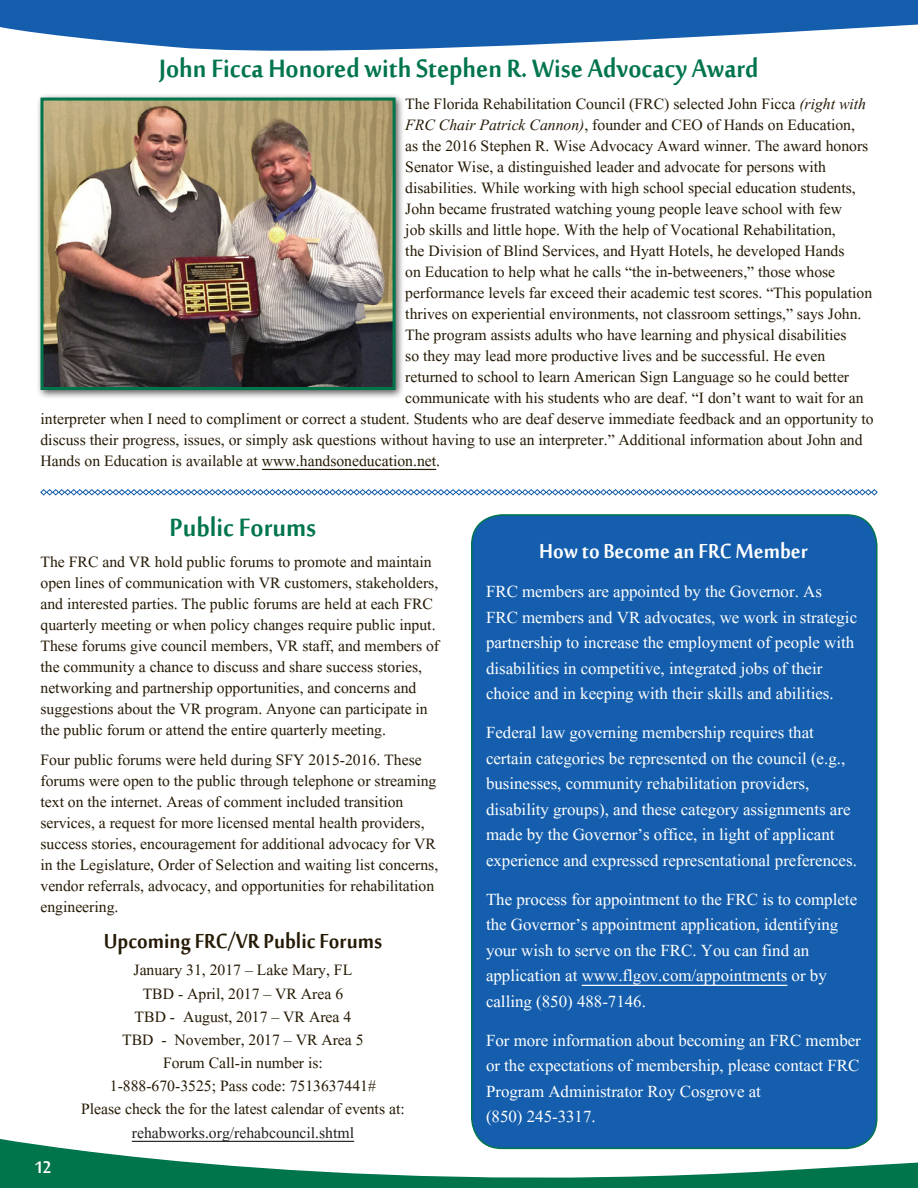
<style>
.page{position:relative;width:918px;height:1188px;background:#fff}
.page>*{position:absolute;margin:0;border:0;box-sizing:border-box;transform-origin:0 0}
.Headline_Style{font:700 34.65px "Sakkal Majalla";color:#00754b;scale:.91 1}
.Headline_Style-2{font:700 28.05px "Sakkal Majalla";color:#251a05;scale:.91 1}
.Headline_Style-3{font:700 28.05px "Sakkal Majalla";color:#fff;scale:.91 1}
.t1{font:700 23.1px "Sakkal Majalla";color:#fff;scale:.91 1}
.Body{font:21px/25.5px "Aparajita";color:#fff}
.Body-2{font:19.5px/21px "Aparajita";color:#251a05}
.Body-3{font:19.5px "Aparajita";color:#231f20}
.s1{font-style:italic}
</style>
<div class="page">
<svg style="left:0;top:0;width:918px;height:51px;fill:#145ead"></svg>
<svg style="left:0;top:1128px;width:918px;height:60px"></svg>
<hr style="left:262px;top:469px;width:174px;height:1px;background:#251a05">
<div style="left:36px;top:93px;width:369px;height:307px;background:#231f20;opacity:.75"></div>
<img style="left:44px;top:102px;width:348px;height:284px">
<div style="left:40px;top:98px;width:356px;height:292px;border:3px solid #00754b"></div>
<svg style="left:40px;top:489px;width:838px;height:7px"></svg>
<hr style="left:132px;top:1141px;width:222px;height:1px;background:#231f20">
<div style="left:472px;top:515px;width:405px;height:633px;background:#145ead;border-radius:30px"></div>
<hr style="left:582px;top:985px;width:205px;height:1px;background:#fff">
<div style="left:471px;top:514px;width:407px;height:635px;border:2px solid #00754b;border-radius:30px"></div>
<h1 class="Headline_Style" style="left:159px;top:49px;width:660px">John Ficca Honored with Stephen R. Wise Advocacy Award</h1>
<p class="Body-2" style="left:405px;top:95px;width:462px">The Florida Rehabilitation Council (FRC) selected John Ficca <span class="s1">(right with</span></p>
<p class="Body-2" style="left:405px;top:116px;width:451px"><span class="s1">FRC Chair Patrick Cannon)</span>, founder and CEO of Hands on Education,</p>
<p class="Body-2" style="left:405px;top:137px;width:465px">as the 2016 Stephen R. Wise Advocacy Award winner. The award honors</p>
<p class="Body-2" style="left:405px;top:158px;width:422px">Senator Wise, a distinguished leader and advocate for persons with</p>
<p class="Body-2" style="left:405px;top:179px;width:452px">disabilities. While working with high school special education students,</p>
<p class="Body-2" style="left:405px;top:200px;width:438px">John became frustrated watching young people leave school with few</p>
<p class="Body-2" style="left:405px;top:221px;width:432px">job skills and little hope. With the help of Vocational Rehabilitation,</p>
<p class="Body-2" style="left:405px;top:242px;width:441px">the Division of Blind Services, and Hyatt Hotels, he developed Hands</p>
<p class="Body-2" style="left:405px;top:263px;width:431px">on Education to help what he calls “the in-betweeners,” those whose</p>
<p class="Body-2" style="left:405px;top:284px;width:468px">performance levels far exceed their academic test scores. “This population</p>
<p class="Body-2" style="left:405px;top:305px;width:458px">thrives on experiential environments, not classroom settings,” says John.</p>
<p class="Body-2" style="left:405px;top:326px;width:443px">The program assists adults who have learning and physical disabilities</p>
<p class="Body-2" style="left:405px;top:347px;width:421px">so they may lead more productive lives and be successful. He even</p>
<p class="Body-2" style="left:405px;top:368px;width:445px">returned to school to learn American Sign Language so he could better</p>
<p class="Body-2" style="left:405px;top:389px;width:460px">communicate with his students who are deaf. “I don’t want to wait for an</p>
<p class="Body-2" style="left:40px;top:410px;width:835px">interpreter when I need to compliment or correct a student. Students who are deaf deserve immediate feedback and an opportunity to</p>
<p class="Body-2" style="left:40px;top:431px;width:824px">discuss their progress, issues, or simply ask questions without having to use an interpreter.” Additional information about John and</p>
<p class="Body-2" style="left:40px;top:452px;width:401px">Hands on Education is available at www.handsoneducation.net.</p>
<h1 class="Headline_Style" style="left:170px;top:508px;width:163px">Public Forums</h1>
<p class="Body-2" style="left:40px;top:554px;width:400px">The FRC and VR hold public forums to promote and maintain open lines of communication with VR customers, stakeholders, and interested parties. The public forums are held at each FRC quarterly meeting or when policy changes require public input.<br>These forums give council members, VR staff, and members of the community a chance to discuss and share success stories, networking and partnership opportunities, and concerns and suggestions about the VR program. Anyone can participate in the public forum or attend the entire quarterly meeting.</p>
<p class="Body-2" style="left:40px;top:751px;width:399px">Four public forums were held during SFY 2015-2016. These forums were open to the public through telephone or streaming text on the internet. Areas of comment included transition services, a request for more licensed mental health providers, success stories, encouragement for additional advocacy for VR in the Legislature, Order of Selection and waiting list concerns, vendor referrals, advocacy, and opportunities for rehabilitation engineering.</p>
<h1 class="Headline_Style-2" style="left:104px;top:925px;width:307px">Upcoming FRC/VR Public Forums</h1>
<p class="Body-2" style="left:134px;top:962px;width:220px">January 31, 2017 – Lake Mary, FL</p>
<p class="Body-2" style="left:143px;top:985px;width:202px">TBD - April, 2017 – VR Area 6</p>
<p class="Body-2" style="left:135px;top:1008px;width:218px">TBD - August, 2017 – VR Area 4</p>
<p class="Body-2" style="left:122px;top:1031px;width:243px">TBD - November, 2017 – VR Area 5</p>
<p class="Body-2" style="left:163px;top:1054px;width:161px">Forum Call-in number is:</p>
<p class="Body-2" style="left:110px;top:1078px;width:268px">1-888-670-3525; Pass code: 7513637441#</p>
<p class="Body-2" style="left:81px;top:1101px;width:325px">Please check the for the latest calendar of events at:</p>
<p class="Body-3" style="left:132px;top:1123px;width:224px">rehabworks.org/rehabcouncil.shtml</p>
<p class="t1" style="left:34px;top:1154px;width:20px">12</p>
<h1 class="Headline_Style-3" style="left:539px;top:536px;width:297px">How to Become an FRC Member</h1>
<p class="Body" style="left:486px;top:581px;width:373px">FRC members are appointed by the Governor. As FRC members and VR advocates, we work in strategic partnership to increase the employment of people with disabilities in competitive, integrated jobs of their choice and in keeping with their skills and abilities.</p>
<p class="Body" style="left:486px;top:722px;width:372px">Federal law governing membership requires that certain categories be represented on the council (e.g., businesses, community rehabilitation providers, disability groups), and these category assignments are made by the Governor’s office, in light of applicant experience and expressed representational preferences.</p>
<p class="Body" style="left:486px;top:889px;width:373px">The process for appointment to the FRC is to complete the Governor’s appointment application, identifying your wish to serve on the FRC. You can find an application at www.flgov.com/appointments or by calling (850) 488-7146.</p>
<p class="Body" style="left:486px;top:1030px;width:376px">For more information about becoming an FRC member or the expectations of membership, please contact FRC Program Administrator Roy Cosgrove at<br>(850) 245-3317.</p>
</div>
